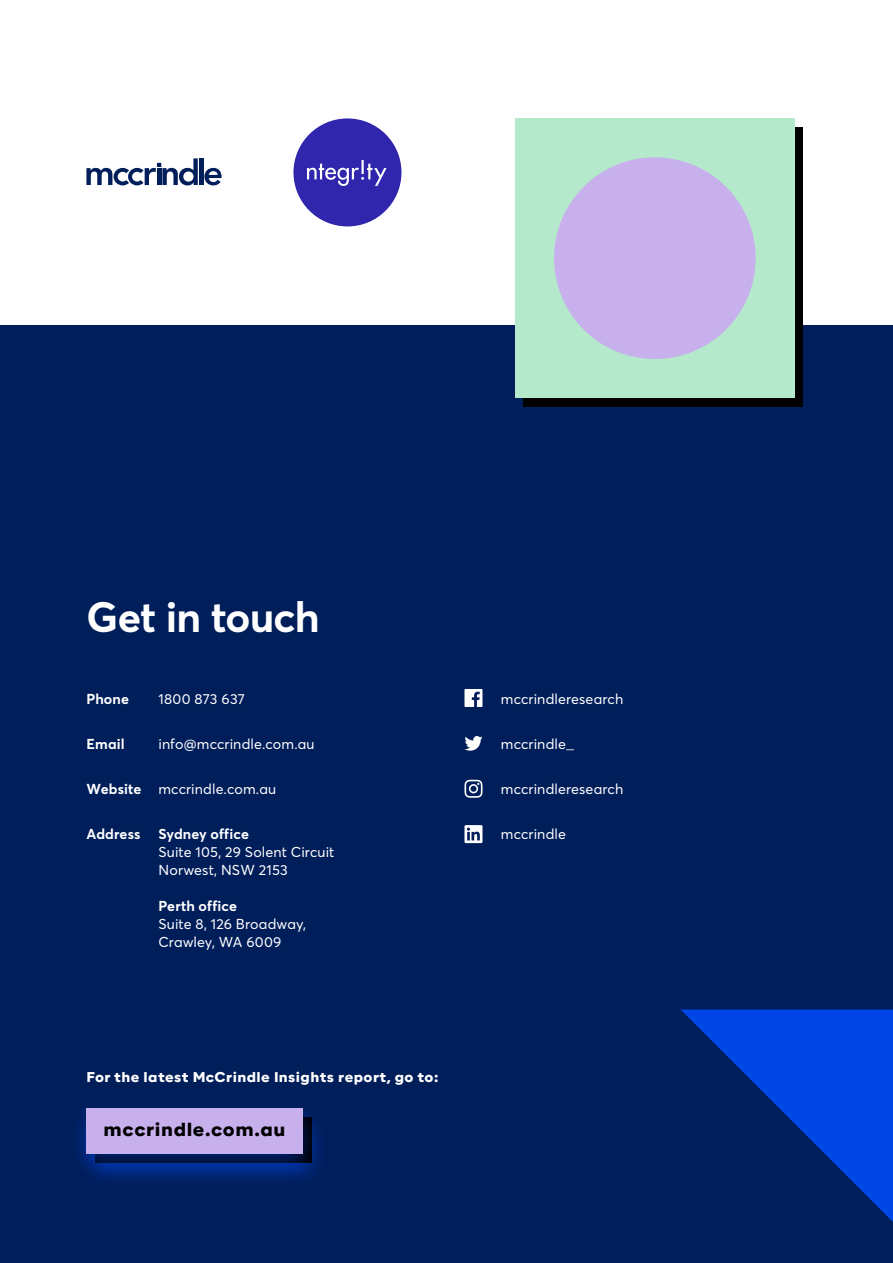
<style>
.page{position:relative;width:893px;height:1263px;background:#fff}
.page>*{position:absolute;margin:0;border:0;box-sizing:border-box;transform-origin:0 0}
.t1{font:700 42px "Averta PE";letter-spacing:-.015em;color:#fff}
.t2{font:18px "Alaska VAR";letter-spacing:.03em;color:#000}
.t3{font:14.25px/18px "Averta PE";letter-spacing:.01em;color:#fff}
.t4{font:700 14.25px "Averta PE";letter-spacing:.01em;color:#fff}
.t5{font:13.5px "Alaska VAR";letter-spacing:.03em;color:#fff}
.s1{font-weight:700}
</style>
<div class="page">
<div style="left:0;top:325px;width:893px;height:938px;background:#001e5a"></div>
<svg style="left:464px;top:780px;width:18px;height:18px"></svg>
<svg style="left:464px;top:825px;width:18px;height:18px"></svg>
<svg style="left:464px;top:689px;width:18px;height:18px"></svg>
<svg style="left:464px;top:736px;width:18px;height:15px"></svg>
<div style="left:66px;top:1097px;width:256px;height:86px;background:#0046e6;opacity:.5"></div>
<div style="left:86px;top:1108px;width:216px;height:45px;background:#c7b0ec"></div>
<hr style="left:199px;top:158px;width:4px;height:27px;background:#001e5a">
<svg style="left:204px;top:168px;width:18px;height:17px"></svg>
<svg style="left:86px;top:158px;width:112px;height:27px"></svg>
<svg style="left:680px;top:1009px;width:213px;height:213px"></svg>
<div style="left:293px;top:118px;width:108px;height:108px;background:#3026ad;border-radius:50%"></div>
<svg style="left:307px;top:160px;width:80px;height:26px"></svg>
<div style="left:524px;top:127px;width:279px;height:279px;background:#000"></div>
<div style="left:515px;top:118px;width:280px;height:280px;background:#b5e9cb"></div>
<div style="left:554px;top:157px;width:202px;height:202px;background:#c7b0ec;border-radius:50%"></div>
<h1 class="t1" style="left:86px;top:587px;width:235px">Get in touch</h1>
<p class="t4" style="left:86px;top:688px;width:44px">Phone</p>
<p class="t3" style="left:158px;top:689px;width:88px">1800 873 637</p>
<p class="t4" style="left:86px;top:733px;width:40px">Email</p>
<p class="t3" style="left:158px;top:734px;width:158px">info@mccrindle.com.au</p>
<p class="t3" style="left:86px;top:779px;width:191px"><span class="s1">Website</span> mccrindle.com.au</p>
<p class="t4" style="left:86px;top:823px;width:56px">Address</p>
<p class="t4" style="left:158px;top:823px;width:92px">Sydney office</p>
<p class="t3" style="left:158px;top:842px;width:177px">Suite 105, 29 Solent Circuit<br>Norwest, NSW 2153</p>
<p class="t4" style="left:158px;top:895px;width:80px">Perth office</p>
<p class="t3" style="left:158px;top:914px;width:149px">Suite 8, 126 Broadway,<br>Crawley, WA 6009</p>
<p class="t5" style="left:86px;top:1067px;width:353px">For the latest McCrindle Insights report, go to:</p>
<p class="t2" style="left:104px;top:1117px;width:183px">mccrindle.com.au</p>
<p class="t2" style="left:113px;top:1126px;width:183px">mccrindle.com.au</p>
<p class="t3" style="left:501px;top:689px;width:124px">mccrindleresearch</p>
<p class="t3" style="left:501px;top:734px;width:75px">mccrindle_</p>
<p class="t3" style="left:501px;top:779px;width:124px">mccrindleresearch</p>
<p class="t3" style="left:501px;top:824px;width:67px">mccrindle</p>
</div>
